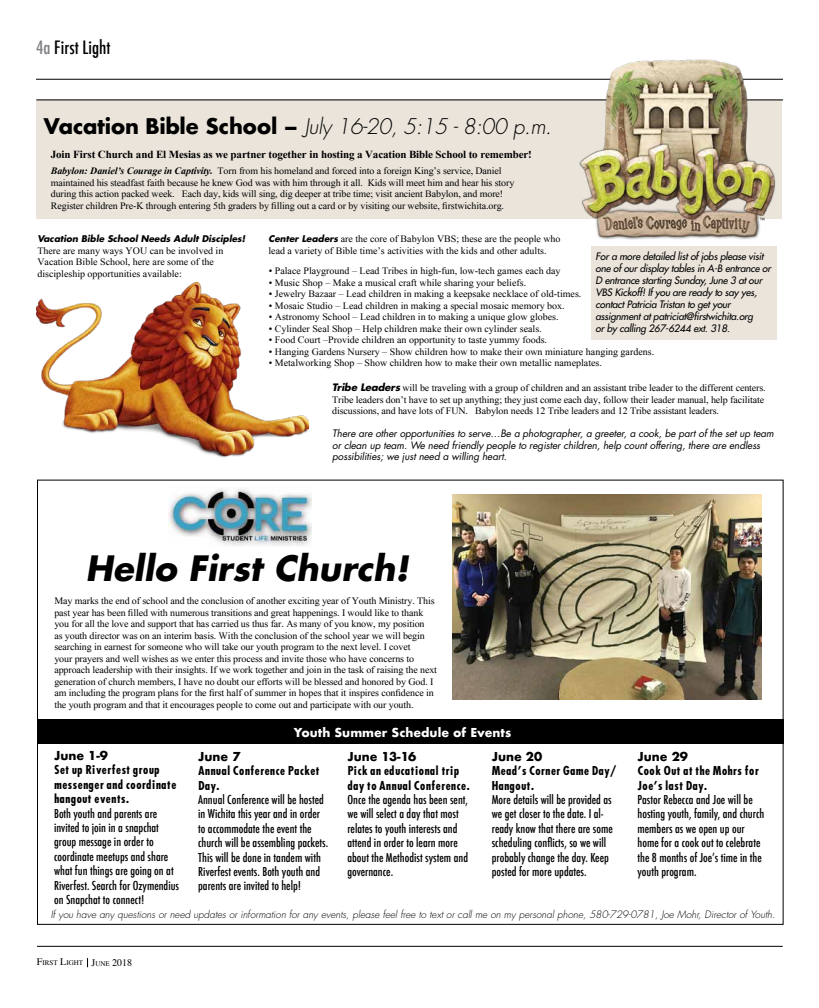
<style>
.page{position:relative;width:819px;height:1008px;background:#fff}
.page>*{position:absolute;margin:0;border:0;box-sizing:border-box;transform-origin:0 0}
.t1{font:italic 700 34px "Futura";color:#000}
.t2{font:italic 300 21px "Futura";letter-spacing:-.02em;color:#000}
.t3{font:500 condensed 18px "Futura";color:#000}
.t4{font:500 condensed 12px/14.4px "Futura";color:#000}
.t5{font:700 12px/14.4px "Futura Cond";color:#000}
.t6{font:700 12px "Futura";color:#000}
.t7{font:700 12px "Futura";color:#fff}
.t8{font:700 11px "Times New Roman";letter-spacing:-.01em;color:#000}
.t9{font:10px/11.5px "Times New Roman";letter-spacing:-.01em;color:#000}
.t10{font:italic 10px/12px "Futura";letter-spacing:-.02em;color:#000}
.t11{font:italic 10px/11.5px "Futura";letter-spacing:-.01em;color:#000}
.t12{font:italic 300 10px "Futura";color:#000}
.t13{font:italic 700 9px "Futura";color:#000}
.t14{font:7px "Times";color:#000}
.s1{color:#808285}
.s2{font-weight:700;font-style:normal}
.s3{font-weight:700;font-style:italic}
.s4{font-family:"Futura";font-weight:700;font-style:italic;font-size:9px}
.s5{font-family:"Futura";font-weight:700;font-style:italic}
.s6{font-size:10px}
</style>
<div class="page">
<div style="left:591px;top:246px;width:186px;height:94px;background:#eae4db"></div>
<div style="left:36px;top:99px;width:746px;height:120px;background:#eae4db"></div>
<hr style="left:37px;top:946px;width:746px;height:1px;background:#000">
<hr style="left:36px;top:79px;width:747px;height:1px;background:#000">
<img style="left:36px;top:283px;width:272px;height:174px">
<hr style="left:36px;top:99px;width:747px;height:1px;background:#000">
<img style="left:169px;top:489px;width:142px;height:56px">
<div style="left:37px;top:719px;width:747px;height:25px;background:#000"></div>
<img style="left:572px;top:59px;width:210px;height:181px">
<img style="left:453px;top:495px;width:309px;height:205px">
<h3 class="t3" style="left:36px;top:36px;width:76px"><span class="s1">4a</span> First Light</h3>
<h2 class="t2" style="left:44px;top:113px;width:510px"><span class="s2">Vacation Bible School –</span> July 16-20, 5:15 - 8:00 p.m.</h2>
<p class="t8" style="left:51px;top:148px;width:483px">Join First Church and El Mesias as we partner together in hosting a Vacation Bible School to remember!</p>
<p class="t9" style="left:51px;top:165px;width:465px"><span class="s3">Babylon: Daniel’s Courage in Captivity.</span> Torn from his homeland and forced into a foreign King’s service, Daniel maintained his steadfast faith because he knew God was with him through it all. Kids will meet him and hear his story during this action packed week. Each day, kids will sing, dig deeper at tribe time; visit ancient Babylon, and more!<br>Register children Pre-K through entering 5th graders by filling out a card or by visiting our website, firstwichita.org.</p>
<p class="t13" style="left:37px;top:233px;width:210px">Vacation Bible School Needs Adult Disciples!</p>
<p class="t9" style="left:37px;top:245px;width:188px">There are many ways YOU can be involved in<br>Vacation Bible School, here are some of the discipleship opportunities available:</p>
<p class="t9" style="left:269px;top:233px;width:294px"><span class="s4">Center Leaders</span> are the core of Babylon VBS; these are the people who lead a variety of Bible time’s activities with the kids and other adults.</p>
<p class="t10" style="left:596px;top:250px;width:177px">For a more detailed list of jobs please visit one of our display tables in A-B entrance or D entrance starting Sunday, June 3 at our VBS Kickoff! If you are ready to say yes, contact Patricia Tristan to get your assignment at patriciat@firstwichita.org<br>or by calling 267-6244 ext. 318.</p>
<p class="t9" style="left:269px;top:265px;width:293px">• Palace Playground – Lead Tribes in high-fun, low-tech games each day</p>
<p class="t9" style="left:269px;top:277px;width:259px">• Music Shop – Make a musical craft while sharing your beliefs.</p>
<p class="t9" style="left:269px;top:288px;width:314px">• Jewelry Bazaar – Lead children in making a keepsake necklace of old-times.</p>
<p class="t9" style="left:269px;top:300px;width:297px">• Mosaic Studio – Lead children in making a special mosaic memory box.</p>
<p class="t9" style="left:269px;top:311px;width:291px">• Astronomy School – Lead children in to making a unique glow globes.</p>
<p class="t9" style="left:269px;top:323px;width:274px">• Cylinder Seal Shop – Help children make their own cylinder seals.</p>
<p class="t9" style="left:269px;top:334px;width:280px">• Food Court –Provide children an opportunity to taste yummy foods.</p>
<p class="t9" style="left:269px;top:346px;width:387px">• Hanging Gardens Nursery – Show children how to make their own miniature hanging gardens.</p>
<p class="t9" style="left:269px;top:357px;width:335px">• Metalworking Shop – Show children how to make their own metallic nameplates.</p>
<p class="t9" style="left:332px;top:382px;width:435px"><span class="s5">Tribe Leaders</span> will be traveling with a group of children and an assistant tribe leader to the different centers.<br>Tribe leaders don’t have to set up anything; they just come each day, follow their leader manual, help facilitate discussions, and have lots of FUN. Babylon needs 12 Tribe leaders and 12 Tribe assistant leaders.</p>
<p class="t11" style="left:332px;top:428px;width:443px">There are other opportunities to serve…Be a photographer, a greeter, a cook, be part of the set up team or clean up team. We need friendly people to register children, help count offering, there are endless possibilities; we just need a willing heart.</p>
<h1 class="t1" style="left:86px;top:545px;width:324px">Hello First Church!</h1>
<p class="t9" style="left:54px;top:595px;width:384px">May marks the end of school and the conclusion of another exciting year of Youth Ministry. This past year has been filled with numerous transitions and great happenings. I would like to thank you for all the love and support that has carried us thus far. As many of you know, my position<br>as youth director was on an interim basis. With the conclusion of the school year we will begin searching in earnest for someone who will take our youth program to the next level. I covet<br>your prayers and well wishes as we enter this process and invite those who have concerns to approach leadership with their insights. If we work together and join in the task of raising the next generation of church members, I have no doubt our efforts will be blessed and honored by God. I am including the program plans for the first half of summer in hopes that it inspires confidence in the youth program and that it encourages people to come out and participate with our youth.</p>
<p class="t6" style="left:54px;top:747px;width:55px">June 1-9</p>
<p class="t5" style="left:54px;top:763px;width:124px">Set up Riverfest group messenger and coordinate hangout events.</p>
<p class="t4" style="left:54px;top:806px;width:127px">Both youth and parents are invited to join in a snapchat group message in order to coordinate meetups and share what fun things are going on at<br>Riverfest. Search for Ozymendius on Snapchat to connect!</p>
<p class="t7" style="left:294px;top:724px;width:219px">Youth Summer Schedule of Events</p>
<p class="t6" style="left:198px;top:748px;width:44px">June 7</p>
<p class="t5" style="left:198px;top:764px;width:123px">Annual Conference Packet<br>Day.</p>
<p class="t4" style="left:198px;top:792px;width:131px">Annual Conference will be hosted in Wichita this year and in order to accommodate the event the church will be assembling packets.<br>This will be done in tandem with<br>Riverfest events. Both youth and parents are invited to help!</p>
<p class="t6" style="left:347px;top:748px;width:70px">June 13-16</p>
<p class="t5" style="left:347px;top:764px;width:124px">Pick an educational trip day to Annual Conference.</p>
<p class="t4" style="left:347px;top:792px;width:122px">Once the agenda has been sent, we will select a day that most relates to youth interests and attend in order to learn more about the Methodist system and governance.</p>
<p class="t6" style="left:492px;top:748px;width:52px">June 20</p>
<p class="t5" style="left:492px;top:764px;width:126px">Mead’s Corner Game Day/<br>Hangout.</p>
<p class="t4" style="left:492px;top:792px;width:123px">More details will be provided as we get closer to the date. I al&shy;ready know that there are some scheduling conflicts, so we will probably change the day. Keep posted for more updates.</p>
<p class="t6" style="left:638px;top:748px;width:52px">June 29</p>
<p class="t5" style="left:638px;top:764px;width:123px">Cook Out at the Mohrs for<br>Joe’s last Day.</p>
<p class="t4" style="left:638px;top:792px;width:128px">Pastor Rebecca and Joe will be hosting youth, family, and church members as we open up our home for a cook out to celebrate the 8 months of Joe’s time in the youth program.</p>
<p class="t12" style="left:51px;top:908px;width:726px">If you have any questions or need updates or information for any events, please feel free to text or call me on my personal phone, 580-729-0781, Joe Mohr, Director of Youth.</p>
<p class="t14" style="left:37px;top:958px;width:97px"><span class="s6">F</span>IRST <span class="s6">L</span>IGHT <span class="s6">J</span>UNE <span class="s6">2018</span></p>
</div>
